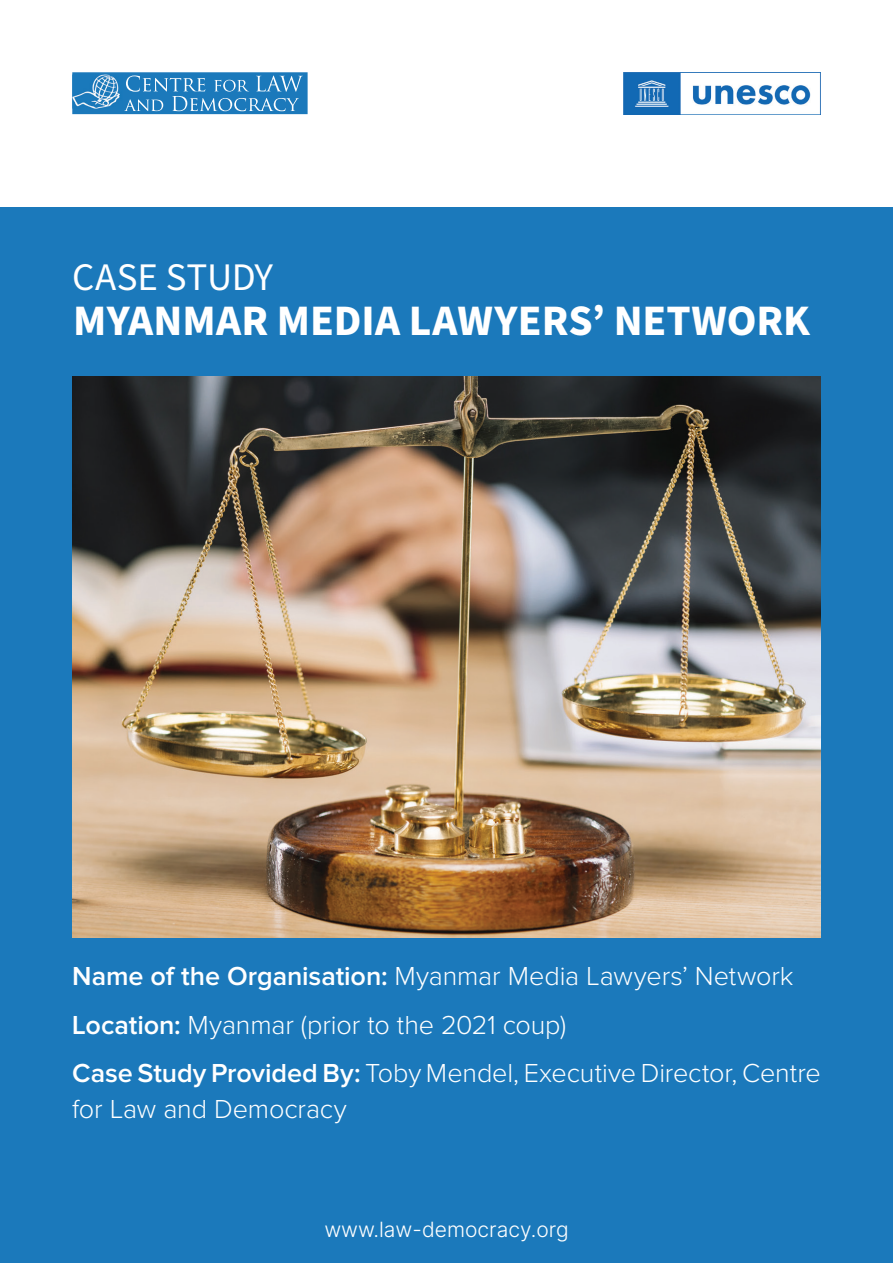
<style>
.page{position:relative;width:893px;height:1263px;background:#fff}
.page>*{position:absolute;margin:0;border:0;box-sizing:border-box;transform-origin:0 0}
.t1{font:700 43.5px "Source Sans Pro";letter-spacing:-.005em;color:#fff}
.t2{font:39px "Source Sans Pro";letter-spacing:-.01em;color:#fff}
.t3{font:300 27px/48.8px "Proxima Nova";letter-spacing:-.005em;color:#fff}
.t4{font:300 21px "Inter";color:#fff}
.s1{font-weight:600}
</style>
<div class="page">
<div style="left:0;top:207px;width:893px;height:1056px;background:#1b79bb"></div>
<img style="left:72px;top:377px;width:749px;height:560px">
<img style="left:623px;top:72px;width:198px;height:42px">
<div style="left:72px;top:72px;width:236px;height:42px;background:#1b79bb"></div>
<img style="left:72px;top:75px;width:48px;height:34px">
<svg style="left:124px;top:76px;width:179px;height:35px"></svg>
<h2 class="t2" style="left:72px;top:251px;width:202px">CASE STUDY</h2>
<h1 class="t1" style="left:73px;top:290px;width:739px">MYANMAR MEDIA LAWYERS’ NETWORK</h1>
<p class="t3" style="left:72px;top:950px;width:750px"><span class="s1">Name of the Organisation:</span> Myanmar Media Lawyers’ Network<br><span class="s1">Location:</span> Myanmar (prior to the 2021 coup)<br><span class="s1">Case Study Provided By:</span> Toby Mendel, Executive Director, Centre</p>
<p class="t3" style="left:72px;top:1083px;width:276px">for Law and Democracy</p>
<p class="t4" style="left:324px;top:1214px;width:246px">www.law-democracy.org</p>
</div>
